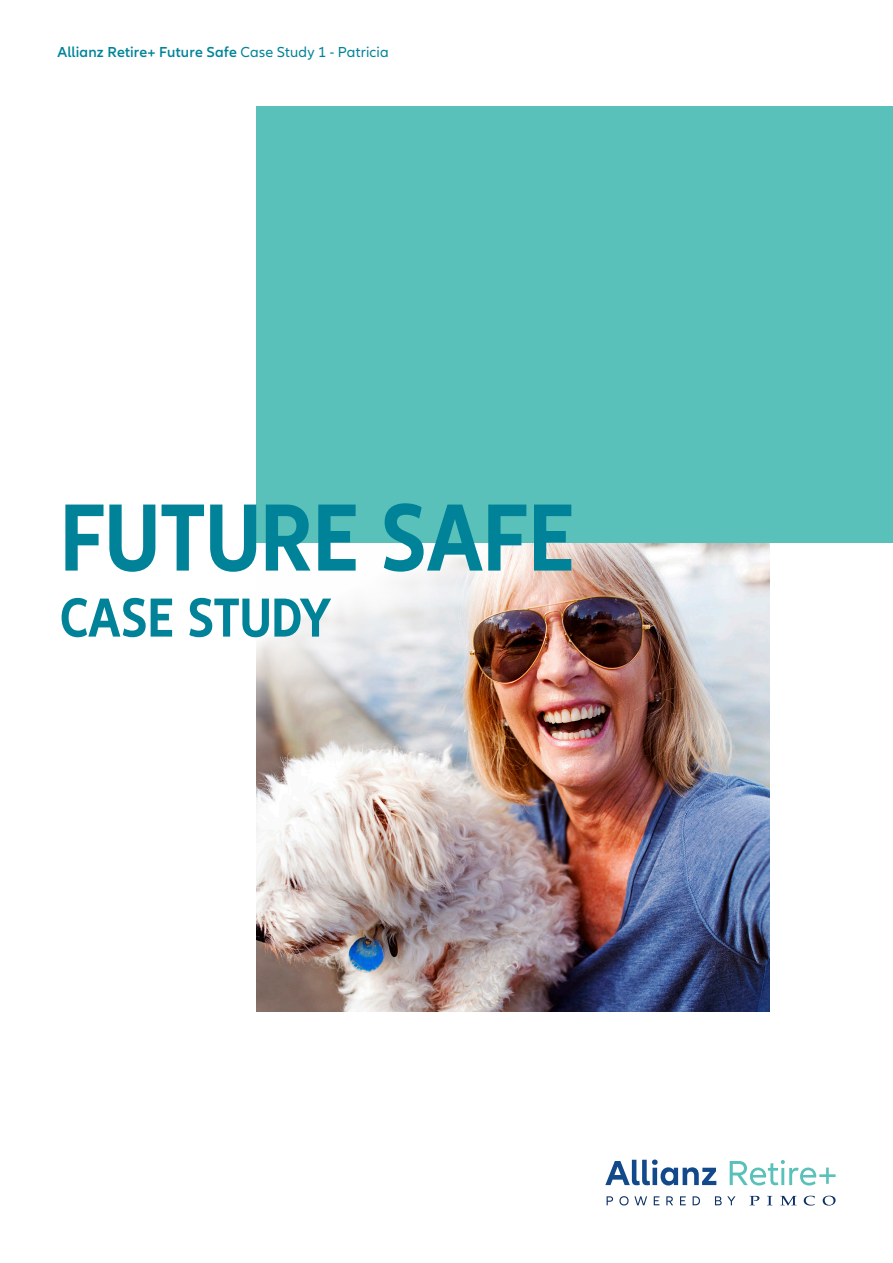
<style>
.page{position:relative;width:893px;height:1263px;background:#fff}
.page>*{position:absolute;margin:0;border:0;box-sizing:border-box;transform-origin:0 0}
.t1{font:700 condensed 99px "Allianz Neo";color:#008398}
.t2{font:700 condensed 57px "Allianz Neo";color:#008398}
.t3{font:600 15px "Allianz Neo";letter-spacing:.01em;color:#008398}
.s1{font-weight:400}
</style>
<div class="page">
<svg style="left:730px;top:1160px;width:106px;height:25px"></svg>
<svg style="left:605px;top:1159px;width:111px;height:26px"></svg>
<svg style="left:750px;top:1196px;width:86px;height:9px"></svg>
<svg style="left:607px;top:1196px;width:6px;height:9px"></svg>
<svg style="left:619px;top:1196px;width:28px;height:9px"></svg>
<svg style="left:654px;top:1196px;width:5px;height:9px"></svg>
<svg style="left:666px;top:1196px;width:7px;height:9px"></svg>
<svg style="left:680px;top:1196px;width:6px;height:9px"></svg>
<svg style="left:693px;top:1196px;width:7px;height:9px"></svg>
<svg style="left:715px;top:1196px;width:20px;height:9px"></svg>
<img style="left:256px;top:543px;width:513px;height:468px">
<div style="left:256px;top:106px;width:637px;height:437px;background:#59c1ba"></div>
<p class="t3" style="left:57px;top:44px;width:333px">Allianz Retire+ Future Safe <span class="s1">Case Study 1 - Patricia</span></p>
<h1 class="t1" style="left:60px;top:480px;width:516px">FUTURE SAFE</h1>
<h2 class="t2" style="left:60px;top:585px;width:272px">CASE STUDY</h2>
</div>
